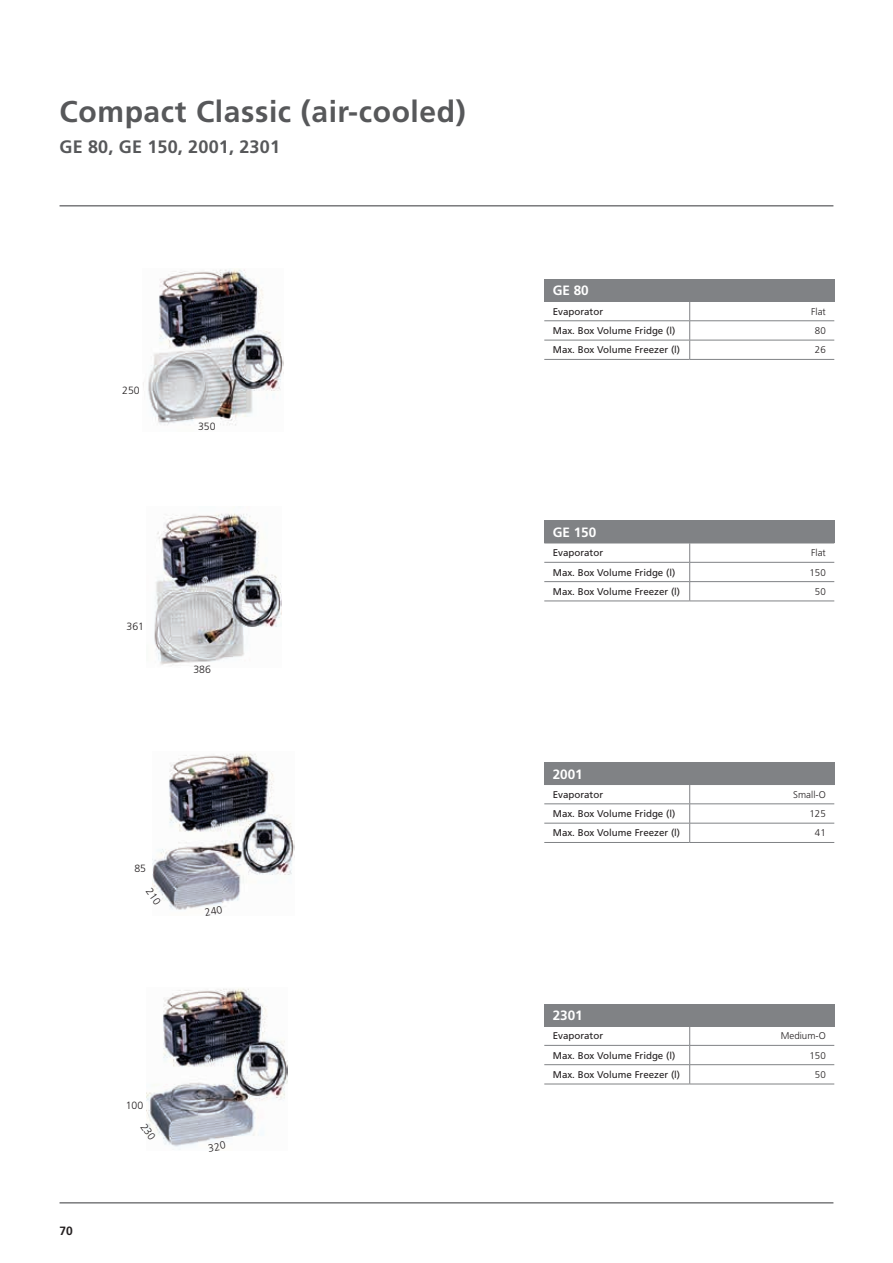
<style>
.page{position:relative;width:893px;height:1263px;background:#fff}
.page>*{position:absolute;margin:0;border:0;box-sizing:border-box;transform-origin:0 0}
.t1{font:700 30px "Frutiger";letter-spacing:.02em;color:#57585a}
.t2{font:700 18px "Frutiger";letter-spacing:.01em;color:#57585a}
.t3{font:700 13.5px "Frutiger";color:#fff}
.t4{font:700 12px "Frutiger";color:#231f20}
.t5{font:300 10.5px "Frutiger";color:#231f20}
.t6{font:9.75px "Frutiger";color:#231f20}
.t7{font:300 9.75px "Frutiger";color:#231f20}
</style>
<div class="page">
<hr style="left:60px;top:205px;width:773px;height:1px;background:#57585a">
<hr style="left:60px;top:1202px;width:773px;height:1px;background:#57585a">
<div style="left:544px;top:279px;width:290px;height:22px;background:#808285"></div>
<hr style="left:544px;top:301px;width:146px;height:1px;background:#808285">
<hr style="left:690px;top:301px;width:144px;height:1px;background:#808285">
<hr style="left:544px;top:320px;width:146px;height:1px;background:#808285">
<hr style="left:690px;top:320px;width:144px;height:1px;background:#808285">
<hr style="left:544px;top:340px;width:146px;height:1px;background:#808285">
<hr style="left:690px;top:340px;width:144px;height:1px;background:#808285">
<hr style="left:544px;top:359px;width:146px;height:1px;background:#808285">
<hr style="left:690px;top:359px;width:144px;height:1px;background:#808285">
<svg style="left:689px;top:302px;width:1px;height:57px"></svg>
<div style="left:544px;top:521px;width:290px;height:22px;background:#808285"></div>
<hr style="left:544px;top:543px;width:146px;height:1px;background:#808285">
<hr style="left:690px;top:543px;width:144px;height:1px;background:#808285">
<hr style="left:544px;top:562px;width:146px;height:1px;background:#808285">
<hr style="left:690px;top:562px;width:144px;height:1px;background:#808285">
<hr style="left:544px;top:581px;width:146px;height:1px;background:#808285">
<hr style="left:690px;top:581px;width:144px;height:1px;background:#808285">
<hr style="left:544px;top:601px;width:146px;height:1px;background:#808285">
<hr style="left:690px;top:601px;width:144px;height:1px;background:#808285">
<svg style="left:689px;top:543px;width:1px;height:58px"></svg>
<div style="left:544px;top:762px;width:290px;height:22px;background:#808285"></div>
<hr style="left:544px;top:784px;width:146px;height:1px;background:#808285">
<hr style="left:690px;top:784px;width:144px;height:1px;background:#808285">
<hr style="left:544px;top:803px;width:146px;height:1px;background:#808285">
<hr style="left:690px;top:803px;width:144px;height:1px;background:#808285">
<hr style="left:544px;top:823px;width:146px;height:1px;background:#808285">
<hr style="left:690px;top:823px;width:144px;height:1px;background:#808285">
<hr style="left:544px;top:842px;width:146px;height:1px;background:#808285">
<hr style="left:690px;top:842px;width:144px;height:1px;background:#808285">
<svg style="left:689px;top:785px;width:1px;height:57px"></svg>
<div style="left:544px;top:1004px;width:290px;height:22px;background:#808285"></div>
<hr style="left:544px;top:1026px;width:146px;height:1px;background:#808285">
<hr style="left:690px;top:1026px;width:144px;height:1px;background:#808285">
<hr style="left:544px;top:1045px;width:146px;height:1px;background:#808285">
<hr style="left:690px;top:1045px;width:144px;height:1px;background:#808285">
<hr style="left:544px;top:1064px;width:146px;height:1px;background:#808285">
<hr style="left:690px;top:1064px;width:144px;height:1px;background:#808285">
<hr style="left:544px;top:1084px;width:146px;height:1px;background:#808285">
<hr style="left:690px;top:1084px;width:144px;height:1px;background:#808285">
<svg style="left:689px;top:1027px;width:1px;height:57px"></svg>
<img style="left:154px;top:513px;width:127px;height:153px">
<img style="left:146px;top:988px;width:142px;height:162px">
<img style="left:153px;top:753px;width:141px;height:157px">
<img style="left:143px;top:269px;width:141px;height:157px">
<svg style="left:152px;top:887px;width:9px;height:18px"></svg>
<svg style="left:205px;top:906px;width:17px;height:4px"></svg>
<svg style="left:146px;top:1123px;width:10px;height:17px"></svg>
<svg style="left:208px;top:1141px;width:18px;height:9px"></svg>
<h1 class="t1" style="left:60px;top:94px;width:408px">Compact Classic (air-cooled)</h1>
<h2 class="t2" style="left:60px;top:136px;width:222px">GE 80, GE 150, 2001, 2301</h2>
<p class="t5" style="left:122px;top:385px;width:19px">250</p>
<p class="t5" style="left:198px;top:421px;width:19px">350</p>
<p class="t5" style="left:127px;top:620px;width:19px">361</p>
<p class="t5" style="left:193px;top:663px;width:19px">386</p>
<p class="t5" style="left:134px;top:862px;width:13px">85</p>
<p class="t4" style="left:60px;top:1224px;width:15px">70</p>
<p class="t5" style="left:126px;top:1099px;width:19px">100</p>
<h3 class="t3" style="left:553px;top:283px;width:38px">GE 80</h3>
<p class="t6" style="left:553px;top:306px;width:52px">Evaporator</p>
<p class="t7" style="left:811px;top:306px;width:16px">Flat</p>
<p class="t6" style="left:553px;top:325px;width:124px">Max. Box Volume Fridge (l)</p>
<p class="t7" style="left:815px;top:325px;width:12px">80</p>
<p class="t6" style="left:553px;top:344px;width:129px">Max. Box Volume Freezer (l)</p>
<p class="t7" style="left:815px;top:344px;width:12px">26</p>
<h3 class="t3" style="left:553px;top:524px;width:45px">GE 150</h3>
<p class="t6" style="left:553px;top:547px;width:52px">Evaporator</p>
<p class="t7" style="left:811px;top:547px;width:16px">Flat</p>
<p class="t6" style="left:553px;top:566px;width:124px">Max. Box Volume Fridge (l)</p>
<p class="t7" style="left:809px;top:567px;width:18px">150</p>
<p class="t6" style="left:553px;top:586px;width:129px">Max. Box Volume Freezer (l)</p>
<p class="t7" style="left:815px;top:586px;width:12px">50</p>
<h3 class="t3" style="left:553px;top:766px;width:32px">2001</h3>
<p class="t6" style="left:553px;top:789px;width:52px">Evaporator</p>
<p class="t7" style="left:793px;top:789px;width:34px">Small-O</p>
<p class="t6" style="left:553px;top:808px;width:124px">Max. Box Volume Fridge (l)</p>
<p class="t7" style="left:809px;top:808px;width:18px">125</p>
<p class="t6" style="left:553px;top:827px;width:129px">Max. Box Volume Freezer (l)</p>
<p class="t7" style="left:815px;top:827px;width:12px">41</p>
<h3 class="t3" style="left:553px;top:1007px;width:32px">2301</h3>
<p class="t6" style="left:553px;top:1030px;width:52px">Evaporator</p>
<p class="t7" style="left:781px;top:1030px;width:46px">Medium-O</p>
<p class="t6" style="left:553px;top:1049px;width:124px">Max. Box Volume Fridge (l)</p>
<p class="t7" style="left:809px;top:1050px;width:18px">150</p>
<p class="t6" style="left:553px;top:1069px;width:129px">Max. Box Volume Freezer (l)</p>
<p class="t7" style="left:815px;top:1069px;width:12px">50</p>
</div>
